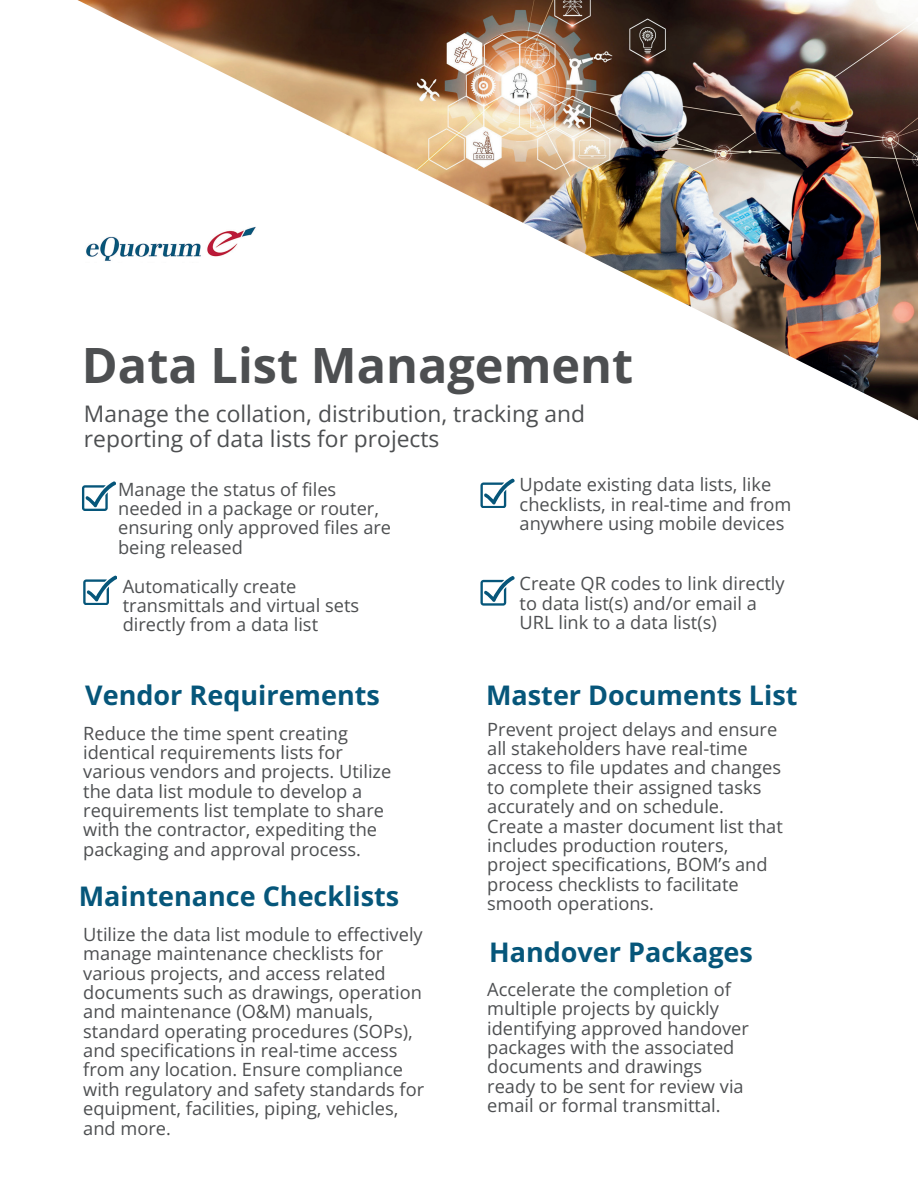
<style>
.page{position:relative;width:918px;height:1188px;background:#fff}
.page>*{position:absolute;margin:0;border:0;box-sizing:border-box;transform-origin:0 0}
.t1{font:700 48.6px "Open Sans";color:#4d4f51}
.t2{font:700 27px "Open Sans";color:#06567a}
.t3{font:22.8px/25px "Open Sans";color:#4d4f51}
.t4{font:18.3px/19.4px "Open Sans";color:#4d4f51}
</style>
<div class="page">
<img style="left:77px;top:0;width:841px;height:421px">
<img style="left:84px;top:224px;width:174px;height:38px">
<svg style="left:82px;top:481px;width:34px;height:30px"></svg>
<svg style="left:83px;top:576px;width:34px;height:29px"></svg>
<svg style="left:480px;top:479px;width:34px;height:29px"></svg>
<svg style="left:480px;top:576px;width:34px;height:29px"></svg>
<h1 class="t1" style="left:82px;top:331px;width:553px">Data List Management</h1>
<p class="t3" style="left:84px;top:401px;width:503px">Manage the collation, distribution, tracking and reporting of data lists for projects</p>
<p class="t4" style="left:520px;top:474px;width:273px">Update existing data lists, like checklists, in real-time and from anywhere using mobile devices</p>
<p class="t4" style="left:118px;top:479px;width:275px">Manage the status of files needed in a package or router, ensuring only approved files are being released</p>
<p class="t4" style="left:123px;top:576px;width:238px">Automatically create transmittals and virtual sets directly from a data list</p>
<p class="t4" style="left:520px;top:573px;width:267px">Create QR codes to link directly to data list(s) and/or email a<br>URL link to a data list(s)</p>
<h2 class="t2" style="left:85px;top:676px;width:296px">Vendor Requirements</h2>
<h2 class="t2" style="left:486px;top:676px;width:313px">Master Documents List</h2>
<p class="t4" style="left:83px;top:723px;width:310px">Reduce the time spent creating identical requirements lists for various vendors and projects. Utilize the data list module to develop a requirements list template to share with the contractor, expediting the packaging and approval process.</p>
<p class="t4" style="left:487px;top:719px;width:297px">Prevent project delays and ensure all stakeholders have real-time access to file updates and changes to complete their assigned tasks accurately and on schedule.<br>Create a master document list that includes production routers, project specifications, BOM’s and process checklists to facilitate smooth operations.</p>
<h2 class="t2" style="left:79px;top:877px;width:322px">Maintenance Checklists</h2>
<p class="t4" style="left:83px;top:924px;width:343px">Utilize the data list module to effectively manage maintenance checklists for various projects, and access related documents such as drawings, operation and maintenance (O&amp;M) manuals, standard operating procedures (SOPs), and specifications in real-time access from any location. Ensure compliance with regulatory and safety standards for equipment, facilities, piping, vehicles, and more.</p>
<h2 class="t2" style="left:489px;top:934px;width:265px">Handover Packages</h2>
<p class="t4" style="left:487px;top:979px;width:263px">Accelerate the completion of multiple projects by quickly identifying approved handover packages with the associated documents and drawings ready to be sent for review via email or formal transmittal.</p>
</div>
